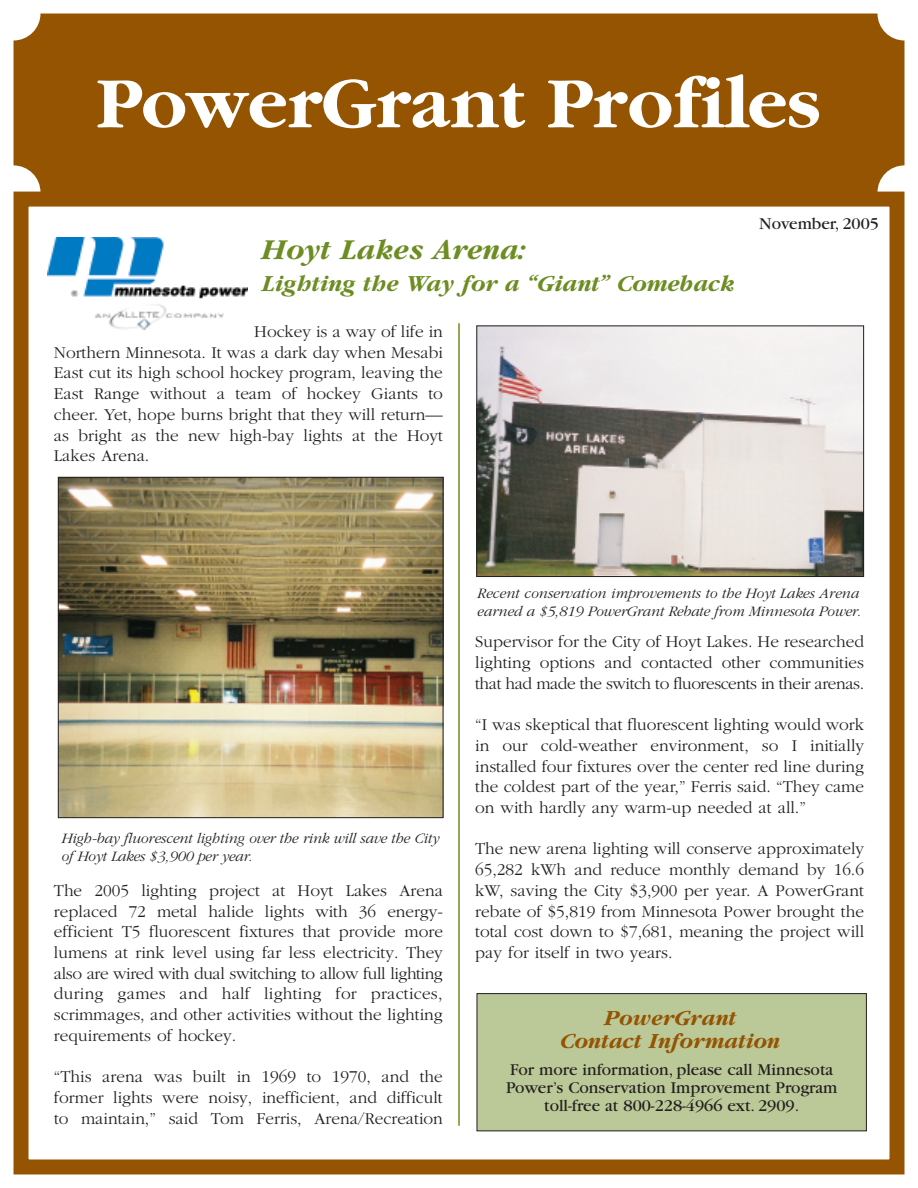
<style>
.page{position:relative;width:918px;height:1188px;background:#fff}
.page>*{position:absolute;margin:0;border:0;box-sizing:border-box;transform-origin:0 0}
.t1{font:700 75px "Garamond";color:#fff}
.t2{font:italic 700 30px "Garamond";color:#6d8d23}
.t3{font:italic 700 24px "Garamond";color:#6d8d23}
.t4{font:italic 700 22.5px/22.8px "Garamond";color:#945402;text-align:center}
.t5{font:300 17.25px/20.7px "Garamond";color:#231f20;text-align:justify}
.t6{font:17.25px/18px "Garamond";color:#231f20;text-align:center}
.t7{font:italic 300 15px/18px "Garamond";letter-spacing:-.01em;color:#231f20}
</style>
<div class="page">
<div style="left:14px;top:192px;width:890px;height:982px;border:15px solid #945402"></div>
<div style="left:14px;top:14px;width:890px;height:178px;background:#945402;border-radius:27px"></div>
<img style="left:47px;top:238px;width:200px;height:91px">
<hr style="left:458px;top:323px;width:2px;height:803px;background:#6d8d23">
<div style="left:477px;top:994px;width:389px;height:137px;background:#bbc998"></div>
<div style="left:477px;top:993px;width:390px;height:138px;border:1px solid #231f20"></div>
<img style="left:478px;top:328px;width:384px;height:247px">
<div style="left:476px;top:326px;width:388px;height:251px;border:1px solid #231f20"></div>
<img style="left:60px;top:479px;width:381px;height:337px">
<div style="left:58px;top:477px;width:385px;height:341px;border:1px solid #231f20"></div>
<h1 class="t1" style="left:97px;top:57px;width:726px">PowerGrant Profiles</h1>
<h2 class="t2" style="left:263px;top:232px;width:266px">Hoyt Lakes Arena:</h2>
<h3 class="t3" style="left:263px;top:269px;width:475px">Lighting the Way for a “Giant” Comeback</h3>
<p class="t5" style="left:54px;top:321px;width:390px;text-indent:200px">Hockey is a way of life in Northern Minnesota. It was a dark day when Mesabi East cut its high school hockey program, leaving the East Range without a team of hockey Giants to cheer. Yet, hope burns bright that they will return— as bright as the new high-bay lights at the Hoyt Lakes Arena.</p>
<p class="t6" style="left:759px;top:216px;width:121px">November, 2005</p>
<p class="t7" style="left:61px;top:829px;width:379px">High-bay fluorescent lighting over the rink will save the City of Hoyt Lakes $3,900 per year.</p>
<p class="t5" style="left:54px;top:880px;width:390px">The 2005 lighting project at Hoyt Lakes Arena replaced 72 metal halide lights with 36 energy&shy;efficient T5 fluorescent fixtures that provide more lumens at rink level using far less electricity. They also are wired with dual switching to allow full lighting during games and half lighting for practices, scrimmages, and other activities without the lighting requirements of hockey.</p>
<p class="t5" style="left:54px;top:1066px;width:390px">“This arena was built in 1969 to 1970, and the former lights were noisy, inefficient, and difficult to maintain,” said Tom Ferris, Arena/Recreation</p>
<p class="t7" style="left:477px;top:584px;width:385px">Recent conservation improvements to the Hoyt Lakes Arena earned a $5,819 PowerGrant Rebate from Minnesota Power.</p>
<p class="t5" style="left:475px;top:631px;width:391px">Supervisor for the City of Hoyt Lakes. He researched lighting options and contacted other communities that had made the switch to fluorescents in their arenas.</p>
<p class="t5" style="left:475px;top:714px;width:390px">“I was skeptical that fluorescent lighting would work in our cold-weather environment, so I initially installed four fixtures over the center red line during the coldest part of the year,” Ferris said. “They came on with hardly any warm-up needed at all.”</p>
<p class="t5" style="left:475px;top:838px;width:390px">The new arena lighting will conserve approximately 65,282 kWh and reduce monthly demand by 16.6 kW, saving the City $3,900 per year. A PowerGrant rebate of $5,819 from Minnesota Power brought the total cost down to $7,681, meaning the project will pay for itself in two years.</p>
<h3 class="t4" style="left:562px;top:1006px;width:221px">PowerGrant<br>Contact Information</h3>
<p class="t6" style="left:506px;top:1062px;width:333px">For more information, please call Minnesota<br>Power’s Conservation Improvement Program toll-free at 800-228-4966 ext. 2909.</p>
</div>
